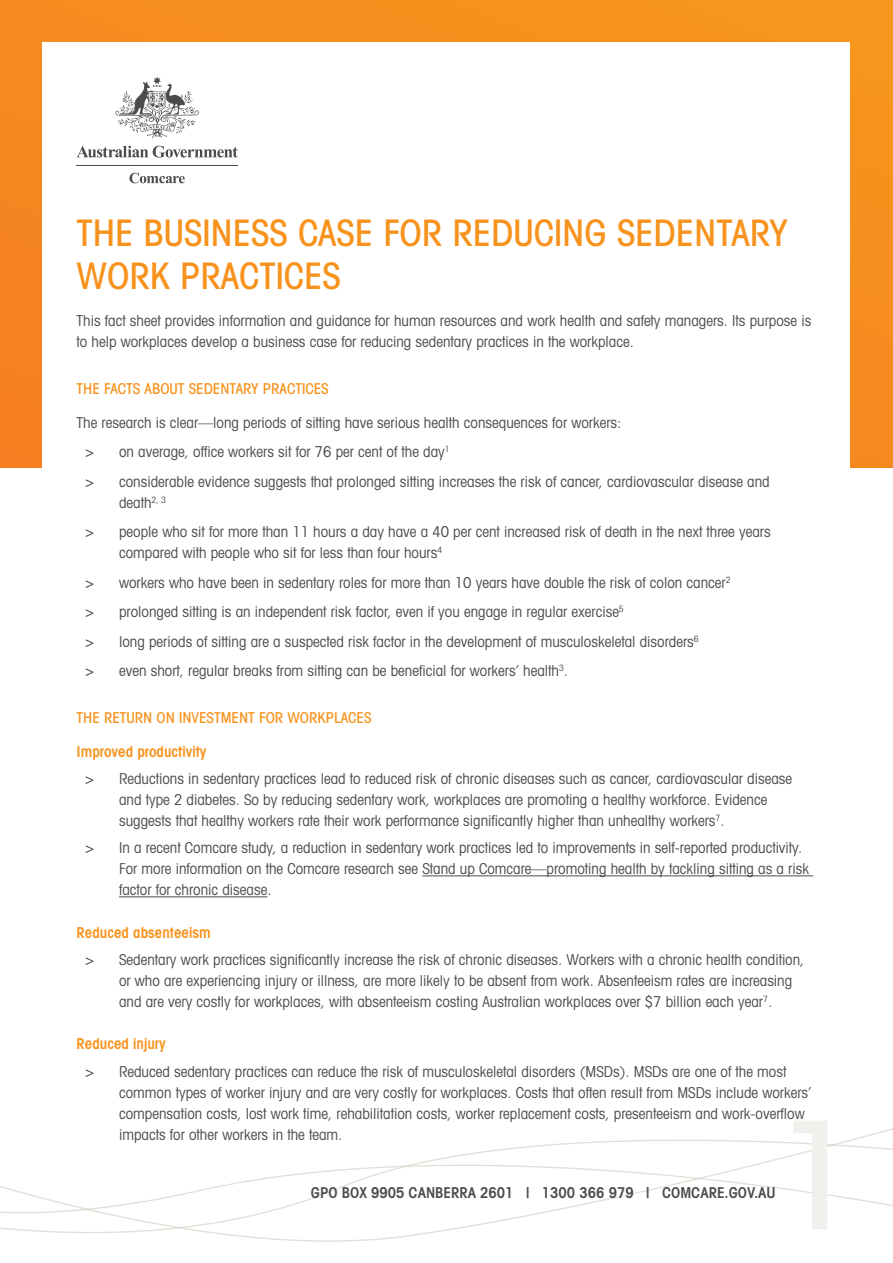
<style>
.page{position:relative;width:893px;height:1263px;background:#fff}
.page>*{position:absolute;margin:0;border:0;box-sizing:border-box;transform-origin:0 0}
.t1{font:500 condensed 36.6px/43.2px "Avant Garde";color:#f7931d}
.Bullet_1{font:condensed 15px/21px "Avant Garde";color:#4b4c4d}
.Text{font:condensed 15px/21px "Avant Garde";color:#4b4c4d}
.Heading_1{font:500 condensed 15px "Avant Garde";color:#f7931d}
.Heading_2{font:600 condensed 15px "Avant Garde";color:#f7931d}
.Heading_4{font:600 condensed 15px "Avant Garde";color:#4b4c4d}
</style>
<div class="page">
<svg style="left:0;top:1128px;width:893px;height:114px"></svg>
<svg style="left:0;top:0;width:893px;height:468px;background:#f68e20"></svg>
<div style="left:43px;top:43px;width:807px;height:478px;background:#fff"></div>
<hr style="left:422px;top:875px;width:391px;height:1px;background:#4b4c4d">
<hr style="left:119px;top:896px;width:148px;height:1px;background:#4b4c4d">
<svg style="left:77px;top:146px;width:161px;height:12px"></svg>
<svg style="left:115px;top:77px;width:84px;height:61px"></svg>
<hr style="left:77px;top:165px;width:161px;height:1px;background:#4b4c4d">
<svg style="left:129px;top:173px;width:56px;height:10px"></svg>
<p class="t1" style="left:77px;top:210px;width:713px">THE BUSINESS CASE FOR REDUCING SEDENTARY<br>WORK PRACTICES</p>
<p class="Text" style="left:77px;top:310px;width:736px">This fact sheet provides information and guidance for human resources and work health and safety managers. Its purpose is to help workplaces develop a business case for reducing sedentary practices in the workplace.</p>
<p class="Heading_1" style="left:77px;top:379px;width:254px">THE FACTS ABOUT SEDENTARY PRACTICES</p>
<p class="Text" style="left:77px;top:411px;width:546px">The research is clear—long periods of sitting have serious health consequences for workers:</p>
<p class="Bullet_1" style="left:85px;top:441px;width:366px">&gt; on average, office workers sit for 76 per cent of the day<sup>1</sup></p>
<p class="Bullet_1" style="left:119px;top:470px;width:652px;text-indent:-34px">&gt; considerable evidence suggests that prolonged sitting increases the risk of cancer, cardiovascular disease and death<sup>2,</sup> <sup>3</sup></p>
<p class="Bullet_1" style="left:119px;top:521px;width:653px;text-indent:-34px">&gt; people who sit for more than 11 hours a day have a 40 per cent increased risk of death in the next three years compared with people who sit for less than four hours<sup>4</sup></p>
<p class="Bullet_1" style="left:85px;top:571px;width:647px">&gt; workers who have been in sedentary roles for more than 10 years have double the risk of colon cancer<sup>2</sup></p>
<p class="Bullet_1" style="left:85px;top:601px;width:540px">&gt; prolonged sitting is an independent risk factor, even if you engage in regular exercise<sup>5</sup></p>
<p class="Bullet_1" style="left:85px;top:631px;width:615px">&gt; long periods of sitting are a suspected risk factor in the development of musculoskeletal disorders<sup>6</sup></p>
<p class="Bullet_1" style="left:85px;top:660px;width:484px">&gt; even short, regular breaks from sitting can be beneficial for workers’ health<sup>3</sup>.</p>
<p class="Heading_1" style="left:77px;top:708px;width:297px">THE RETURN ON INVESTMENT FOR WORKPLACES</p>
<p class="Heading_2" style="left:77px;top:742px;width:131px">Improved productivity</p>
<p class="Bullet_1" style="left:119px;top:768px;width:675px;text-indent:-34px">&gt; Reductions in sedentary practices lead to reduced risk of chronic diseases such as cancer, cardiovascular disease and type 2 diabetes. So by reducing sedentary work, workplaces are promoting a healthy workforce. Evidence suggests that healthy workers rate their work performance significantly higher than unhealthy workers<sup>7</sup>.</p>
<p class="Bullet_1" style="left:119px;top:837px;width:691px;text-indent:-34px">&gt; In a recent Comcare study, a reduction in sedentary work practices led to improvements in self-reported productivity.<br>For more information on the Comcare research see Stand up Comcare—promoting health by tackling sitting as a risk factor for chronic disease.</p>
<p class="Heading_2" style="left:77px;top:923px;width:136px">Reduced absenteeism</p>
<p class="Bullet_1" style="left:119px;top:949px;width:687px;text-indent:-34px">&gt; Sedentary work practices significantly increase the risk of chronic diseases. Workers with a chronic health condition, or who are experiencing injury or illness, are more likely to be absent from work. Absenteeism rates are increasing and are very costly for workplaces, with absenteeism costing Australian workplaces over $7 billion each year<sup>7</sup>.</p>
<p class="Heading_2" style="left:77px;top:1035px;width:91px">Reduced injury</p>
<p class="Bullet_1" style="left:119px;top:1060px;width:694px;text-indent:-34px">&gt; Reduced sedentary practices can reduce the risk of musculoskeletal disorders (MSDs). MSDs are one of the most common types of worker injury and are very costly for workplaces. Costs that often result from MSDs include workers’ compensation costs, lost work time, rehabilitation costs, worker replacement costs, presenteeism and work-overflow impacts for other workers in the team.</p>
<p class="Heading_4" style="left:311px;top:1183px;width:466px">GPO BOX 9905 CANBERRA 2601 | 1300 366 979 | COMCARE.GOV.AU</p>
</div>
